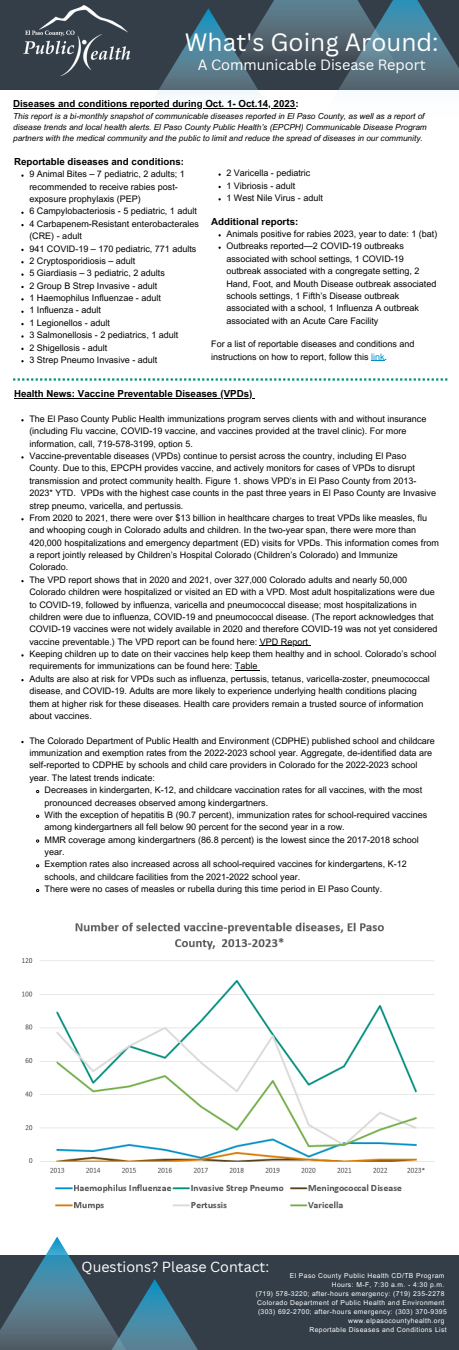
<style>
.page{position:relative;width:459px;height:1350px;background:#fff}
.page>*{position:absolute;margin:0;border:0;box-sizing:border-box;transform-origin:0 0}
.t1{font:24.45px "Canva Sans";color:#fff}
.t2{font:14.48px "Canva Sans";color:#fff}
.t3{font:14.25px "Canva Sans";color:#fff}
.t4{font:700 9.75px "Arial MT Pro";color:#000}
.t5{font:9px/12.4px "Arial MT Pro";color:#000}
.t6{font:italic 8.25px/11.2px "Arial MT Pro";color:#000}
.t7{font:6.75px/9px "Arial MT Pro";letter-spacing:.06em;color:#fefefe}
.s1{color:#008fc4}
</style>
<div class="page">
<div style="left:0;top:0;width:459px;height:90px;background:#333e48"></div>
<svg style="left:156px;top:0;width:303px;height:109px"></svg>
<img style="left:23px;top:5px;width:108px;height:71px">
<div style="left:0;top:1255px;width:459px;height:95px;background:#333e48"></div>
<svg style="left:0;top:1237px;width:198px;height:113px"></svg>
<svg style="left:13px;top:378px;width:434px;height:3px"></svg>
<hr style="left:260px;top:645px;width:48px;height:1px;background:#000">
<svg style="left:235px;top:670px;width:25px;height:1px"></svg>
<svg style="left:36px;top:839px;width:3px;height:4px"></svg>
<svg style="left:36px;top:864px;width:3px;height:4px"></svg>
<hr style="left:14px;top:398px;width:238px;height:1px;background:#000">
<img style="left:23px;top:922px;width:411px;height:288px">
<svg style="left:371px;top:360px;width:14px;height:1px"></svg>
<hr style="left:13px;top:108px;width:282px;height:1px;background:#000">
<p class="t1" style="left:185px;top:25px;width:255px">What's Going Around:</p>
<p class="t2" style="left:198px;top:55px;width:230px">A Communicable Disease Report</p>
<p class="t4" style="left:13px;top:100px;width:287px">Diseases and conditions reported during Oct. 1- Oct.14, 2023:</p>
<p class="t6" style="left:13px;top:111px;width:415px">This report is a bi-monthly snapshot of communicable diseases reported in El Paso County, as well as a report of disease trends and local health alerts. El Paso County Public Health’s (EPCPH) Communicable Disease Program partners with the medical community and the public to limit and reduce the spread of diseases in our community.</p>
<p class="t5" style="left:29px;top:169px;width:157px">9 Animal Bites – 7 pediatric, 2 adults; 1 recommended to receive rabies post&shy;exposure prophylaxis (PEP)</p>
<p class="t5" style="left:29px;top:206px;width:169px">6 Campylobacteriosis - 5 pediatric, 1 adult</p>
<p class="t5" style="left:29px;top:219px;width:171px">4 Carbapenem-Resistant enterobacterales (CRE) - adult</p>
<p class="t5" style="left:29px;top:243px;width:169px">941 COVID-19 – 170 pediatric, 771 adults</p>
<p class="t5" style="left:29px;top:256px;width:108px">2 Cryptosporidiosis – adult</p>
<p class="t5" style="left:29px;top:268px;width:137px">5 Giardiasis – 3 pediatric, 2 adults</p>
<p class="t5" style="left:29px;top:280px;width:130px">2 Group B Strep Invasive - adult</p>
<p class="t5" style="left:29px;top:293px;width:133px">1 Haemophilus Influenzae - adult</p>
<p class="t5" style="left:29px;top:305px;width:73px">1 Influenza - adult</p>
<p class="t5" style="left:29px;top:318px;width:82px">1 Legionellos - adult</p>
<p class="t5" style="left:29px;top:330px;width:151px">3 Salmonellosis - 2 pediatrics, 1 adult</p>
<p class="t5" style="left:29px;top:342px;width:80px">2 Shigellosis - adult</p>
<p class="t5" style="left:29px;top:355px;width:130px">3 Strep Pneumo Invasive - adult</p>
<p class="t4" style="left:14px;top:158px;width:172px">Reportable diseases and conditions:</p>
<p class="t5" style="left:226px;top:168px;width:85px">2 Varicella - pediatric</p>
<p class="t5" style="left:226px;top:180px;width:70px">1 Vibriosis - adult</p>
<p class="t5" style="left:226px;top:193px;width:98px">1 West Nile Virus - adult</p>
<p class="t5" style="left:226px;top:229px;width:212px">Animals positive for rabies 2023, year to date: 1 (bat)</p>
<p class="t5" style="left:226px;top:241px;width:211px">Outbreaks reported—2 COVID-19 outbreaks associated with school settings, 1 COVID-19 outbreak associated with a congregate setting, 2<br>Hand, Foot, and Mouth Disease outbreak associated schools settings, 1 Fifth’s Disease outbreak associated with a school, 1 Influenza A outbreak associated with an Acute Care Facility</p>
<p class="t4" style="left:211px;top:218px;width:89px">Additional reports:</p>
<p class="t5" style="left:211px;top:339px;width:205px">For a list of reportable diseases and conditions and instructions on how to report, follow this <span class="s1">link</span>.</p>
<p class="t4" style="left:14px;top:390px;width:240px">Health News: Vaccine Preventable Diseases (VPDs)</p>
<p class="t5" style="left:29px;top:414px;width:399px">The El Paso County Public Health immunizations program serves clients with and without insurance (including Flu vaccine, COVID-19 vaccine, and vaccines provided at the travel clinic). For more information, call, 719-578-3199, option 5.</p>
<p class="t5" style="left:29px;top:451px;width:408px">Vaccine-preventable diseases (VPDs) continue to persist across the country, including El Paso County. Due to this, EPCPH provides vaccine, and actively monitors for cases of VPDs to disrupt transmission and protect community health. Figure 1. shows VPD’s in El Paso County from 2013- 2023* YTD. VPDs with the highest case counts in the past three years in El Paso County are Invasive strep pneumo, varicella, and pertussis.</p>
<p class="t5" style="left:29px;top:513px;width:411px">From 2020 to 2021, there were over $13 billion in healthcare charges to treat VPDs like measles, flu and whooping cough in Colorado adults and children. In the two-year span, there were more than 420,000 hospitalizations and emergency department (ED) visits for VPDs. This information comes from a report jointly released by Children’s Hospital Colorado (Children’s Colorado) and Immunize Colorado.</p>
<p class="t5" style="left:29px;top:575px;width:410px">The VPD report shows that in 2020 and 2021, over 327,000 Colorado adults and nearly 50,000<br>Colorado children were hospitalized or visited an ED with a VPD. Most adult hospitalizations were due to COVID-19, followed by influenza, varicella and pneumococcal disease; most hospitalizations in children were due to influenza, COVID-19 and pneumococcal disease. (The report acknowledges that COVID-19 vaccines were not widely available in 2020 and therefore COVID-19 was not yet considered vaccine preventable.) The VPD report can be found here: VPD Report</p>
<p class="t5" style="left:29px;top:649px;width:409px">Keeping children up to date on their vaccines help keep them healthy and in school. Colorado’s school requirements for immunizations can be found here: Table</p>
<p class="t5" style="left:29px;top:674px;width:402px">Adults are also at risk for VPDs such as influenza, pertussis, tetanus, varicella-zoster, pneumococcal disease, and COVID-19. Adults are more likely to experience underlying health conditions placing them at higher risk for these diseases. Health care providers remain a trusted source of information about vaccines.</p>
<p class="t5" style="left:29px;top:736px;width:407px">The Colorado Department of Public Health and Environment (CDPHE) published school and childcare immunization and exemption rates from the 2022-2023 school year. Aggregate, de-identified data are self-reported to CDPHE by schools and child care providers in Colorado for the 2022-2023 school year. The latest trends indicate:</p>
<p class="t5" style="left:45px;top:785px;width:379px">Decreases in kindergarten, K-12, and childcare vaccination rates for all vaccines, with the most pronounced decreases observed among kindergartners.</p>
<p class="t5" style="left:45px;top:810px;width:384px">With the exception of hepatitis B (90.7 percent), immunization rates for school-required vaccines among kindergartners all fell below 90 percent for the second year in a row.</p>
<p class="t5" style="left:45px;top:835px;width:376px">MMR coverage among kindergartners (86.8 percent) is the lowest since the 2017-2018 school year.</p>
<p class="t5" style="left:45px;top:859px;width:364px">Exemption rates also increased across all school-required vaccines for kindergartens, K-12 schools, and childcare facilities from the 2021-2022 school year.</p>
<p class="t5" style="left:45px;top:884px;width:339px">There were no cases of measles or rubella during this time period in El Paso County.</p>
<p class="t3" style="left:82px;top:1257px;width:189px">Questions? Please Contact:</p>
<p class="t7" style="left:290px;top:1272px;width:156px">El Paso County Public Health CD/TB Program</p>
<p class="t7" style="left:332px;top:1281px;width:114px">Hours: M-F, 7:30 a.m. - 4:30 p.m.</p>
<p class="t7" style="left:256px;top:1290px;width:190px">(719) 578-3220; after-hours emergency: (719) 235-2278</p>
<p class="t7" style="left:257px;top:1299px;width:189px">Colorado Department of Public Health and Environment</p>
<p class="t7" style="left:348px;top:1308px;width:100px;text-indent:-90px">(303) 692-2700; after-hours emergency: (303) 370-9395 www.elpasocountyhealth.org</p>
<p class="t7" style="left:309px;top:1326px;width:139px">Reportable Diseases and Conditions List</p>
</div>
